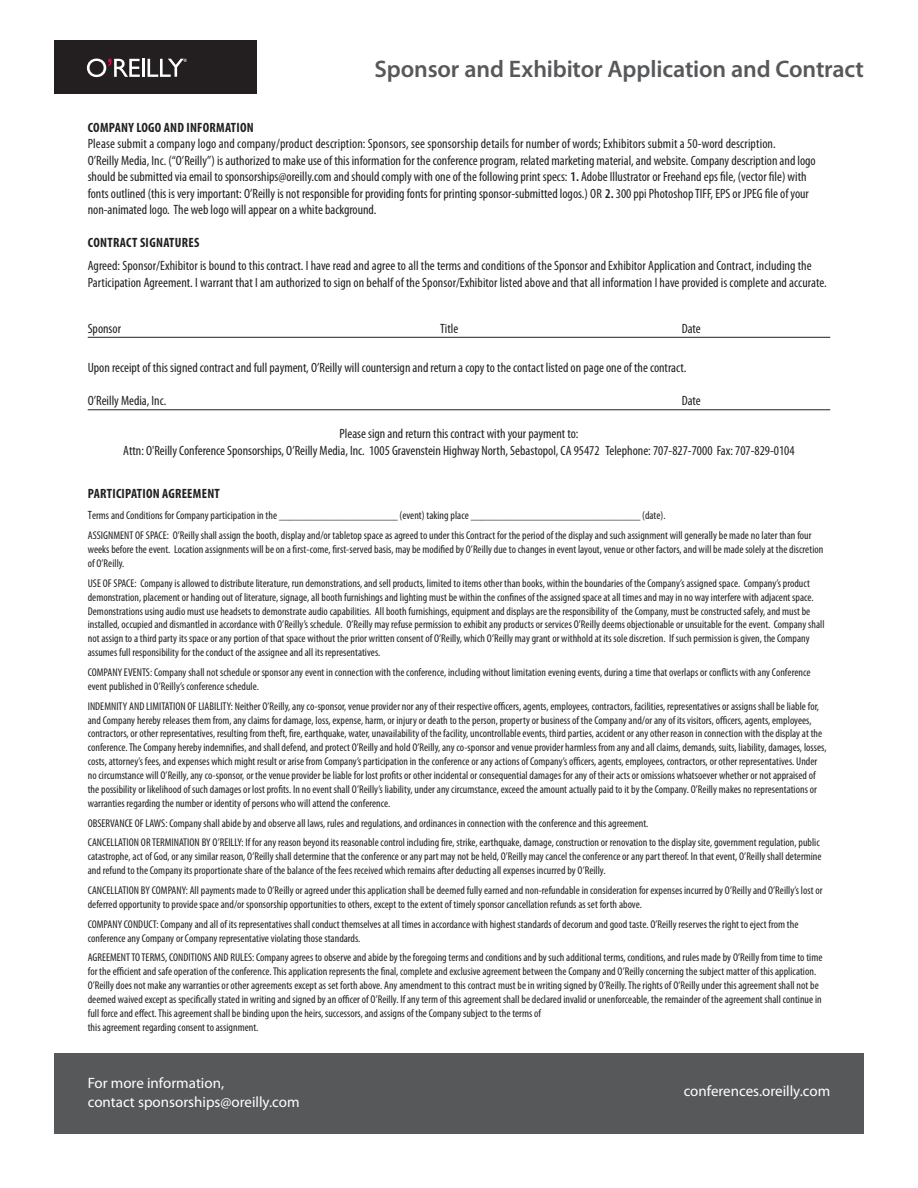
<style>
.page{position:relative;width:918px;height:1188px;background:#fff}
.page>*{position:absolute;margin:0;border:0;box-sizing:border-box;transform-origin:0 0}
.t1{font:600 24px "Myriad Pro";letter-spacing:-.01em;color:#57585a}
.t2{font:15px "Myriad Pro";color:#fff}
.contract_bold{font:condensed 13.5px/16.5px "Myriad Pro";color:#231f20}
.package_text{font:condensed 13.5px/16.5px "Myriad Pro";letter-spacing:.005em;color:#231f20}
.package_bulleted_ita{font:condensed 13.5px/16.5px "Myriad Pro";color:#231f20;text-align:center}
.contract_bold-2{font:700 condensed 13.5px "Myriad Pro";letter-spacing:.02em;color:#231f20}
.t3{font:condensed 11.25px/13.8px "Myriad Pro";letter-spacing:.005em;color:#231f20}
.s1{font-weight:600}
.s2{font-size:12px}
</style>
<div class="page">
<div style="left:54px;top:1053px;width:810px;height:81px;background:#57585a"></div>
<div style="left:54px;top:40px;width:202px;height:54px;background:#231f20"></div>
<svg style="left:87px;top:59px;width:53px;height:18px"></svg>
<hr style="left:142px;top:59px;width:3px;height:18px;background:#fff">
<svg style="left:148px;top:59px;width:39px;height:18px"></svg>
<hr style="left:88px;top:337px;width:742px;height:1px;background:#231f20">
<hr style="left:88px;top:410px;width:742px;height:1px;background:#231f20">
<p class="t1" style="left:375px;top:55px;width:491px">Sponsor and Exhibitor Application and Contract</p>
<p class="contract_bold-2" style="left:88px;top:120px;width:167px">COMPANY LOGO AND INFORMATION</p>
<p class="contract_bold" style="left:88px;top:136px;width:690px">Please submit a company logo and company/product description: Sponsors, see sponsorship details for number of words; Exhibitors submit a 50-word description.</p>
<p class="contract_bold" style="left:88px;top:152px;width:730px">O’Reilly Media, Inc. (“O’Reilly”) is authorized to make use of this information for the conference program, related marketing material, and website. Company description and logo should be submitted via email to sponsorships@oreilly.com and should comply with one of the following print specs: <span class="s1">1.</span> Adobe Illustrator or Freehand eps file, (vector file) with fonts outlined (this is very important: O’Reilly is not responsible for providing fonts for printing sponsor-submitted logos.) or <span class="s1">2.</span> 300 ppi Photoshop TIFF, EPS or JPEG file of your non-animated logo. The web logo will appear on a white background.</p>
<p class="contract_bold-2" style="left:88px;top:235px;width:107px">CONTRACT SIGNATURES</p>
<p class="package_text" style="left:88px;top:258px;width:741px">Agreed: Sponsor/Exhibitor is bound to this contract. I have read and agree to all the terms and conditions of the Sponsor and Exhibitor Application and Contract, including the<br>Participation Agreement. I warrant that I am authorized to sign on behalf of the Sponsor/Exhibitor listed above and that all information I have provided is complete and accurate.</p>
<p class="package_text" style="left:88px;top:320px;width:35px">Sponsor</p>
<p class="package_text" style="left:440px;top:320px;width:20px">Title</p>
<p class="package_text" style="left:682px;top:320px;width:21px">Date</p>
<p class="package_text" style="left:88px;top:360px;width:600px">Upon receipt of this signed contract and full payment, O’Reilly will countersign and return a copy to the contact listed on page one of the contract.</p>
<p class="package_text" style="left:88px;top:393px;width:80px">O’Reilly Media, Inc.</p>
<p class="package_text" style="left:682px;top:393px;width:21px">Date</p>
<p class="package_bulleted_ita" style="left:123px;top:426px;width:673px">Please sign and return this contract with your payment to:<br>Attn: O'Reilly Conference Sponsorships, O’Reilly Media, Inc. 1005 Gravenstein Highway North, Sebastopol, CA 95472 Telephone: 707-827-7000 Fax: 707-829-0104</p>
<p class="contract_bold-2" style="left:88px;top:486px;width:134px">PARTICIPATION AGREEMENT</p>
<p class="t3" style="left:88px;top:509px;width:579px"><span class="s2">T</span>erms and Conditions for Company participation in the _____________________ (event) taking place ______________________________ (date).</p>
<p class="t3" style="left:88px;top:529px;width:737px">ASSIGNMENT OF SPACE: O’Reilly shall assign the booth, display and/or tabletop space as agreed to under this Contract for the period of the display and such assignment will generally be made no later than four weeks before the event. Location assignments will be on a first-come, first-served basis, may be modified by O’Reilly due to changes in event layout, venue or other factors, and will be made solely at the discretion of O’Reilly.</p>
<p class="t3" style="left:88px;top:576px;width:738px">USE OF SPACE: Company is allowed to distribute literature, run demonstrations, and sell products, limited to items other than books, within the boundaries of the Company’s assigned space. Company’s product demonstration, placement or handing out of literature, signage, all booth furnishings and lighting must be within the confines of the assigned space at all times and may in no way interfere with adjacent space.<br>Demonstrations using audio must use headsets to demonstrate audio capabilities. All booth furnishings, equipment and displays are the responsibility of the Company, must be constructed safely, and must be installed, occupied and dismantled in accordance with O’Reilly’s schedule. O’Reilly may refuse permission to exhibit any products or services O’Reilly deems objectionable or unsuitable for the event. Company shall not assign to a third party its space or any portion of that space without the prior written consent of O’Reilly, which O’Reilly may grant or withhold at its sole discretion. If such permission is given, the Company assumes full responsibility for the conduct of the assignee and all its representatives.</p>
<p class="t3" style="left:88px;top:666px;width:724px">COMPANY EVENTS: Company shall not schedule or sponsor any event in connection with the conference, including without limitation evening events, during a time that overlaps or conflicts with any Conference event published in O’Reilly’s conference schedule.</p>
<p class="t3" style="left:88px;top:699px;width:740px">INDEMNITY AND LIMITATION OF LIABILITY: Neither O’Reilly, any co-sponsor, venue provider nor any of their respective officers, agents, employees, contractors, facilities, representatives or assigns shall be liable for, and Company hereby releases them from, any claims for damage, loss, expense, harm, or injury or death to the person, property or business of the Company and/or any of its visitors, officers, agents, employees, contractors, or other representatives, resulting from theft, fire, earthquake, water, unavailability of the facility, uncontrollable events, third parties, accident or any other reason in connection with the display at the conference. The Company hereby indemnifies, and shall defend, and protect O’Reilly and hold O’Reilly, any co-sponsor and venue provider harmless from any and all claims, demands, suits, liability, damages, losses, costs, attorney’s fees, and expenses which might result or arise from Company’s participation in the conference or any actions of Company’s officers, agents, employees, contractors, or other representatives. Under no circumstance will O’Reilly, any co-sponsor, or the venue provider be liable for lost profits or other incidental or consequential damages for any of their acts or omissions whatsoever whether or not appraised of the possibility or likelihood of such damages or lost profits. In no event shall O’Reilly’s liability, under any circumstance, exceed the amount actually paid to it by the Company. O’Reilly makes no representations or warranties regarding the number or identity of persons who will attend the conference.</p>
<p class="t3" style="left:88px;top:816px;width:562px">OBSERVANCE OF LAWS: Company shall abide by and observe all laws, rules and regulations, and ordinances in connection with the conference and this agreement.</p>
<p class="t3" style="left:88px;top:836px;width:735px">CANCELLATION OR TERMINATION BY O’REILLY: If for any reason beyond its reasonable control including fire, strike, earthquake, damage, construction or renovation to the display site, government regulation, public catastrophe, act of God, or any similar reason, O’Reilly shall determine that the conference or any part may not be held, O’Reilly may cancel the conference or any part thereof. In that event, O’Reilly shall determine and refund to the Company its proportionate share of the balance of the fees received which remains after deducting all expenses incurred by O’Reilly.</p>
<p class="t3" style="left:88px;top:884px;width:736px">CANCELLATION BY COMPANY: All payments made to O’Reilly or agreed under this application shall be deemed fully earned and non-refundable in consideration for expenses incurred by O’Reilly and O’Reilly’s lost or deferred opportunity to provide space and/or sponsorship opportunities to others, except to the extent of timely sponsor cancellation refunds as set forth above.</p>
<p class="t3" style="left:88px;top:917px;width:712px">COMPANY CONDUCT: Company and all of its representatives shall conduct themselves at all times in accordance with highest standards of decorum and good taste. O’Reilly reserves the right to eject from the conference any Company or Company representative violating those standards.</p>
<p class="t3" style="left:88px;top:951px;width:736px">AGREEMENT TO TERMS, CONDITIONS AND RULES: Company agrees to observe and abide by the foregoing terms and conditions and by such additional terms, conditions, and rules made by O’Reilly from time to time for the efficient and safe operation of the conference. This application represents the final, complete and exclusive agreement between the Company and O’Reilly concerning the subject matter of this application.<br>O’Reilly does not make any warranties or other agreements except as set forth above. Any amendment to this contract must be in writing signed by O’Reilly. The rights of O’Reilly under this agreement shall not be deemed waived except as specifically stated in writing and signed by an officer of O’Reilly. If any term of this agreement shall be declared invalid or unenforceable, the remainder of the agreement shall continue in full force and effect. This agreement shall be binding upon the heirs, successors, and assigns of the Company subject to the terms of<br>this agreement regarding consent to assignment.</p>
<p class="t2" style="left:88px;top:1074px;width:138px">For more information,</p>
<p class="t2" style="left:88px;top:1094px;width:213px">contact sponsorships@oreilly.com</p>
<p class="t2" style="left:684px;top:1083px;width:148px">conferences.oreilly.com</p>
</div>
